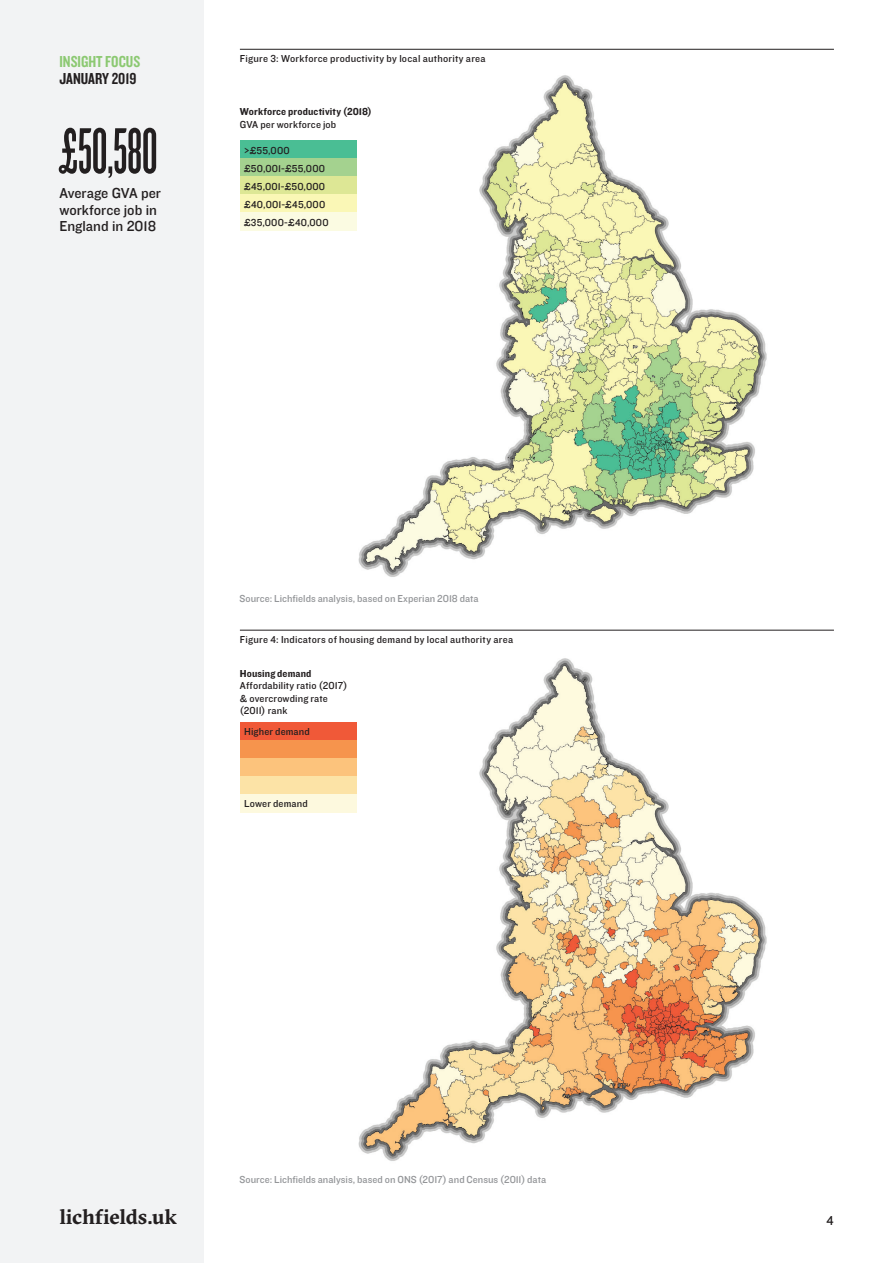
<style>
.page{position:relative;width:893px;height:1263px;background:#fff}
.page>*{position:absolute;margin:0;border:0;box-sizing:border-box;transform-origin:0 0}
.t1{font:67.5px "Knockout 46 Flyweight";color:#231f20}
.t2{font:700 21px "GT Sectra";letter-spacing:-.005em;color:#231f20}
.t3{font:16.5px "Knockout 49 Liteweight";color:#8cc972}
.t4{font:16.5px "Knockout 49 Liteweight";color:#231f20}
.t5{font:15px/16.5px "Knockout 31 Junior Middlewt";color:#231f20}
.t6{font:13.5px "Knockout 31 Junior Middlewt";color:#231f20}
.t7{font:10.5px/18px "Knockout 31 Junior Middlewt";letter-spacing:.02em;color:#231f20}
.t8{font:10.5px "Knockout 31 Junior Middlewt";letter-spacing:.005em;color:#939598}
.t9{font:10.5px "Knockout 51 Middleweight";letter-spacing:.01em;color:#231f20}
</style>
<div class="page">
<div style="left:0;top:0;width:203px;height:1263px;background:#f2f3f4"></div>
<img style="left:358px;top:658px;width:409px;height:503px">
<div style="left:324px;top:653px;width:129px;height:174px;background:#fff"></div>
<hr style="left:240px;top:630px;width:594px;height:1px;background:#231f20">
<div style="left:240px;top:723px;width:117px;height:18px;background:#f05938"></div>
<div style="left:240px;top:741px;width:117px;height:18px;background:#f6944d"></div>
<div style="left:240px;top:759px;width:117px;height:18px;background:#fcc37c"></div>
<div style="left:240px;top:777px;width:117px;height:18px;background:#fce3a6"></div>
<div style="left:240px;top:795px;width:117px;height:18px;background:#fdf9de"></div>
<img style="left:358px;top:75px;width:409px;height:502px">
<hr style="left:240px;top:49px;width:594px;height:1px;background:#231f20">
<div style="left:325px;top:70px;width:154px;height:195px;background:#fff"></div>
<div style="left:341px;top:130px;width:150px;height:16px;background:#fff"></div>
<div style="left:335px;top:223px;width:151px;height:16px;background:#fff"></div>
<div style="left:240px;top:141px;width:117px;height:18px;background:#4abe94"></div>
<div style="left:240px;top:159px;width:117px;height:18px;background:#a4d28f"></div>
<div style="left:240px;top:177px;width:117px;height:18px;background:#dde795"></div>
<div style="left:240px;top:195px;width:117px;height:18px;background:#faf7b6"></div>
<div style="left:240px;top:213px;width:117px;height:18px;background:#fbfbe2"></div>
<div style="left:420px;top:460px;width:11px;height:13px;background:#fff"></div>
<h3 class="t3" style="left:59px;top:51px;width:82px">INSIGHT FOCUS</h3>
<h3 class="t4" style="left:59px;top:68px;width:79px">JANUARY 2019</h3>
<h1 class="t1" style="left:59px;top:113px;width:100px">£50,580</h1>
<h3 class="t5" style="left:59px;top:184px;width:103px">Average GVA per workforce job in<br>England in 2018</h3>
<p class="t7" style="left:240px;top:49px;width:247px">Figure 3: Workforce productivity by local authority area</p>
<p class="t9" style="left:240px;top:104px;width:133px">Workforce productivity (2018)</p>
<p class="t7" style="left:240px;top:115px;width:98px">GVA per workforce job</p>
<p class="t7" style="left:244px;top:141px;width:86px">&gt;£55,000 £50,001-£55,000 £45,001-£50,000 £40,001-£45,000 £35,000-£40,000</p>
<p class="t8" style="left:239px;top:591px;width:241px">Source: Lichfields analysis, based on Experian 2018 data</p>
<p class="t7" style="left:240px;top:630px;width:275px">Figure 4: Indicators of housing demand by local authority area</p>
<p class="t9" style="left:240px;top:666px;width:73px">Housing demand</p>
<p class="t7" style="left:240px;top:679px;width:109px;line-height:12.6px">Affordability ratio (2017) &amp; overcrowding rate (2011) rank</p>
<p class="t7" style="left:244px;top:722px;width:67px">Higher demand</p>
<p class="t7" style="left:244px;top:794px;width:65px">Lower demand</p>
<h2 class="t2" style="left:59px;top:1203px;width:119px">lichfields.uk</h2>
<p class="t8" style="left:239px;top:1172px;width:308px">Source: Lichfields analysis, based on ONS (2017) and Census (2011) data</p>
<p class="t6" style="left:826px;top:1211px;width:9px">4</p>
</div>
